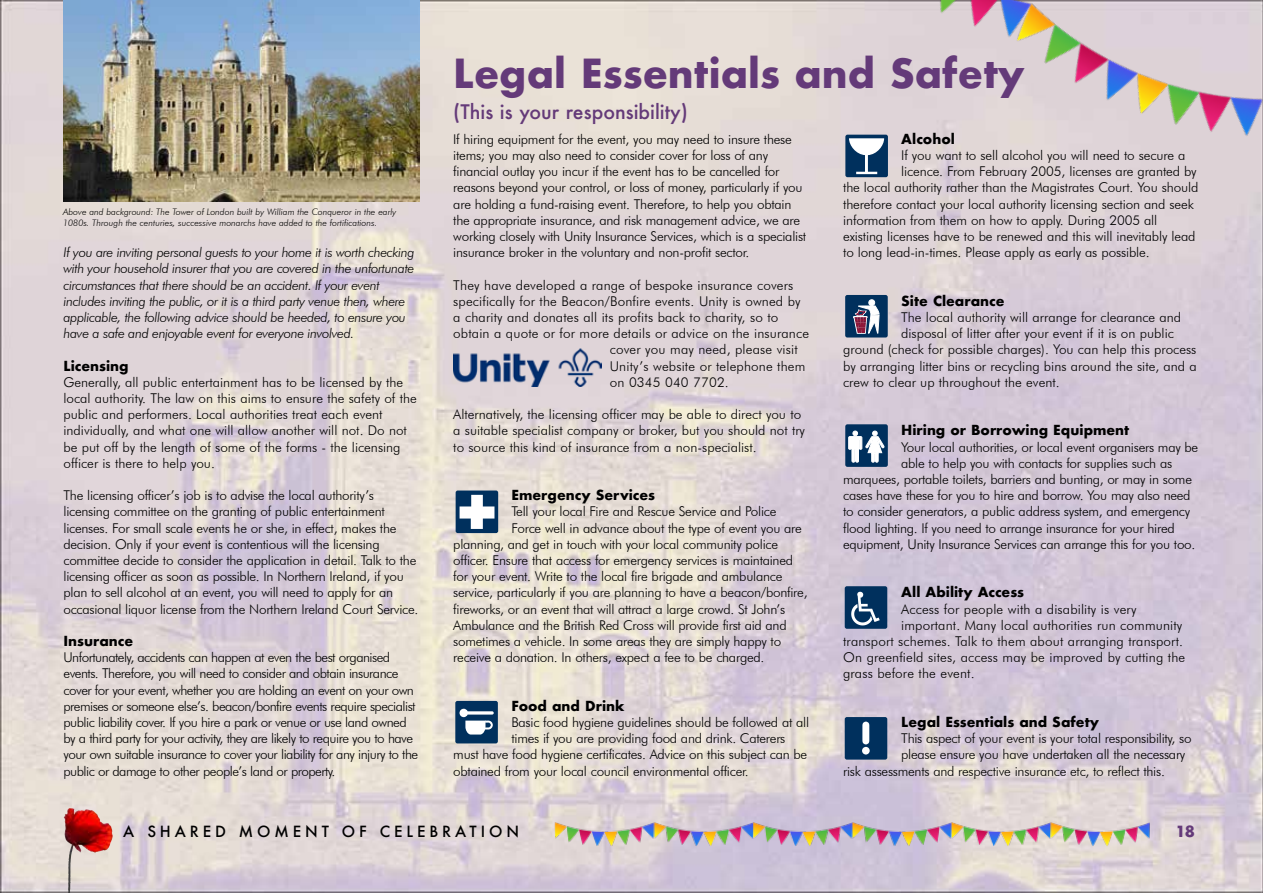
<style>
.page{position:relative;width:1263px;height:893px;background:#fff}
.page>*{position:absolute;margin:0;border:0;box-sizing:border-box;transform-origin:0 0}
.t1{font:700 39px "Futura";color:#643a79}
.t2{font:500 19.5px "Futura";color:#643a79}
.t3{font:500 15px "Futura";letter-spacing:.26em;color:#000}
.t4{font:700 15px "Futura";color:#643a79}
.t5{font:300 13.5px/16.2px "Futura BT";letter-spacing:-.02em;color:#000}
.t6{font:300 13.5px/16.2px "Futura BT";color:#000}
.t7{font:300 13.5px "Futura BT";letter-spacing:.01em;color:#000}
.t8{font:300 13.5px/16.2px "Futura BT";letter-spacing:-.04em;color:#000}
.t9{font:italic 300 13.5px/16.2px "Futura BT";letter-spacing:-.03em;color:#000}
.t10{font:700 13.5px "Futura";color:#000}
.t11{font:italic 300 9px/10.8px "Futura BT";color:#000}
</style>
<div class="page">
<img style="left:0;top:0;width:1263px;height:893px">
<div style="left:455px;top:701px;width:43px;height:42px;background:#00305d;border-radius:2px"></div>
<svg style="left:459px;top:709px;width:35px;height:25px"></svg>
<img style="left:454px;top:348px;width:147px;height:39px">
<div style="left:845px;top:586px;width:42px;height:43px;background:#00305d;border-radius:2px"></div>
<svg style="left:851px;top:592px;width:29px;height:33px"></svg>
<div style="left:845px;top:717px;width:42px;height:43px;background:#00305d;border-radius:2px"></div>
<svg style="left:862px;top:722px;width:8px;height:32px"></svg>
<div style="left:456px;top:490px;width:42px;height:43px;background:#00305d;border-radius:2px"></div>
<svg style="left:460px;top:495px;width:34px;height:34px"></svg>
<div style="left:845px;top:424px;width:43px;height:43px;background:#00305d;border-radius:2px"></div>
<svg style="left:849px;top:431px;width:35px;height:31px"></svg>
<div style="left:845px;top:295px;width:43px;height:42px;background:#00305d;border-radius:2px"></div>
<svg style="left:853px;top:315px;width:26px;height:19px"></svg>
<img style="left:64px;top:0;width:355px;height:202px">
<img style="left:786px;top:0;width:477px;height:315px">
<img style="left:64px;top:808px;width:8px;height:53px">
<img style="left:554px;top:820px;width:598px;height:28px">
<p class="t11" style="left:63px;top:207px;width:335px">Above and background: The Tower of London built by William the Conqueror in the early<br>1080s. Through the centuries, successive monarchs have added to the fortifications.</p>
<p class="t9" style="left:64px;top:244px;width:353px">If you are inviting personal guests to your home it is worth checking with your household insurer that you are covered in the unfortunate circumstances that there should be an accident. If your event includes inviting the public, or it is a third party venue then, where applicable, the following advice should be heeded, to ensure you have a safe and enjoyable event for everyone involved.</p>
<p class="t10" style="left:64px;top:356px;width:66px">Licensing</p>
<p class="t6" style="left:64px;top:374px;width:355px">Generally, all public entertainment has to be licensed by the local authority. The law on this aims to ensure the safety of the public and performers. Local authorities treat each event individually, and what one will allow another will not. Do not be put off by the length of some of the forms - the licensing officer is there to help you.</p>
<p class="t5" style="left:64px;top:487px;width:356px">The licensing officer’s job is to advise the local authority’s licensing committee on the granting of public entertainment licenses. For small scale events he or she, in effect, makes the decision. Only if your event is contentious will the licensing committee decide to consider the application in detail. Talk to the licensing officer as soon as possible. In Northern Ireland, if you plan to sell alcohol at an event, you will need to apply for an occasional liquor license from the Northern Ireland Court Service.</p>
<p class="t10" style="left:64px;top:631px;width:71px">Insurance</p>
<p class="t8" style="left:64px;top:649px;width:356px">Unfortunately, accidents can happen at even the best organised events. Therefore, you will need to consider and obtain insurance cover for your event, whether you are holding an event on your own premises or someone else’s. beacon/bonfire events require specialist public liability cover. If you hire a park or venue or use land owned by a third party for your activity, they are likely to require you to have your own suitable insurance to cover your liability for any injury to the public or damage to other people’s land or property.</p>
<h1 class="t1" style="left:453px;top:45px;width:573px">Legal Essentials and Safety</h1>
<h2 class="t2" style="left:453px;top:99px;width:236px">(This is your responsibility)</h2>
<p class="t5" style="left:453px;top:131px;width:354px">If hiring equipment for the event, you may need to insure these items; you may also need to consider cover for loss of any financial outlay you incur if the event has to be cancelled for reasons beyond your control, or loss of money, particularly if you are holding a fund-raising event. Therefore, to help you obtain the appropriate insurance, and risk management advice, we are working closely with Unity Insurance Services, which is a specialist insurance broker in the voluntary and non-profit sector.</p>
<p class="t7" style="left:453px;top:277px;width:341px">They have developed a range of bespoke insurance covers</p>
<p class="t7" style="left:453px;top:293px;width:349px">specifically for the Beacon/Bonfire events. Unity is owned by</p>
<p class="t7" style="left:453px;top:309px;width:327px">a charity and donates all its profits back to charity, so to</p>
<p class="t7" style="left:453px;top:325px;width:357px">obtain a quote or for more details or advice on the insurance</p>
<p class="t7" style="left:610px;top:341px;width:189px">cover you may need, please visit</p>
<p class="t7" style="left:610px;top:358px;width:197px">Unity’s website or telephone them</p>
<p class="t7" style="left:610px;top:374px;width:120px">on 0345 040 7702.</p>
<p class="t6" style="left:453px;top:406px;width:353px">Alternatively, the licensing officer may be able to direct you to a suitable specialist company or broker, but you should not try to source this kind of insurance from a non-specialist.</p>
<p class="t10" style="left:511px;top:485px;width:145px">Emergency Services</p>
<p class="t5" style="left:511px;top:503px;width:266px">Tell your local Fire and Rescue Service and Police</p>
<p class="t5" style="left:511px;top:520px;width:292px">Force well in advance about the type of event you are</p>
<p class="t5" style="left:453px;top:536px;width:326px">planning, and get in touch with your local community police</p>
<p class="t5" style="left:453px;top:552px;width:341px">officer. Ensure that access for emergency services is maintained</p>
<p class="t5" style="left:453px;top:568px;width:331px">for your event. Write to the local fire brigade and ambulance</p>
<p class="t5" style="left:453px;top:584px;width:356px">service, particularly if you are planning to have a beacon/bonfire,</p>
<p class="t5" style="left:453px;top:601px;width:333px">fireworks, or an event that will attract a large crowd. St John’s</p>
<p class="t5" style="left:453px;top:617px;width:335px">Ambulance and the British Red Cross will provide first aid and</p>
<p class="t5" style="left:453px;top:633px;width:329px">sometimes a vehicle. In some areas they are simply happy to</p>
<p class="t5" style="left:453px;top:649px;width:313px">receive a donation. In others, expect a fee to be charged.</p>
<p class="t10" style="left:511px;top:696px;width:115px">Food and Drink</p>
<p class="t5" style="left:511px;top:714px;width:299px">Basic food hygiene guidelines should be followed at all</p>
<p class="t5" style="left:511px;top:730px;width:276px">times if you are providing food and drink. Caterers</p>
<p class="t5" style="left:453px;top:746px;width:355px">must have food hygiene certificates. Advice on this subject can be</p>
<p class="t5" style="left:453px;top:763px;width:297px">obtained from your local council environmental officer.</p>
<p class="t10" style="left:901px;top:129px;width:55px">Alcohol</p>
<p class="t5" style="left:901px;top:147px;width:286px">If you want to sell alcohol you will need to secure a</p>
<p class="t5" style="left:901px;top:163px;width:297px">licence. From February 2005, licenses are granted by</p>
<p class="t5" style="left:843px;top:179px;width:357px">the local authority rather than the Magistrates Court. You should</p>
<p class="t5" style="left:843px;top:196px;width:352px">therefore contact your local authority licensing section and seek</p>
<p class="t5" style="left:843px;top:212px;width:316px">information from them on how to apply. During 2005 all</p>
<p class="t5" style="left:843px;top:228px;width:354px">existing licenses have to be renewed and this will inevitably lead</p>
<p class="t5" style="left:843px;top:244px;width:308px">to long lead-in-times. Please apply as early as possible.</p>
<p class="t10" style="left:901px;top:291px;width:105px">Site Clearance</p>
<p class="t6" style="left:901px;top:309px;width:281px">The local authority will arrange for clearance and</p>
<p class="t6" style="left:901px;top:325px;width:274px">disposal of litter after your event if it is on public</p>
<p class="t6" style="left:843px;top:341px;width:355px">ground (check for possible charges). You can help this process</p>
<p class="t6" style="left:843px;top:358px;width:355px">by arranging litter bins or recycling bins around the site, and a</p>
<p class="t6" style="left:843px;top:374px;width:218px">crew to clear up throughout the event.</p>
<p class="t10" style="left:901px;top:421px;width:230px">Hiring or Borrowing Equipment</p>
<p class="t5" style="left:901px;top:439px;width:299px">Your local authorities, or local event organisers may be</p>
<p class="t5" style="left:901px;top:455px;width:272px">able to help you with contacts for supplies such as</p>
<p class="t5" style="left:843px;top:471px;width:350px">marquees, portable toilets, barriers and bunting, or may in some</p>
<p class="t5" style="left:843px;top:487px;width:349px">cases have these for you to hire and borrow. You may also need</p>
<p class="t5" style="left:843px;top:503px;width:348px">to consider generators, a public address system, and emergency</p>
<p class="t5" style="left:843px;top:520px;width:333px">flood lighting. If you need to arrange insurance for your hired</p>
<p class="t5" style="left:843px;top:536px;width:354px">equipment, Unity Insurance Services can arrange this for you too.</p>
<p class="t10" style="left:901px;top:583px;width:124px">All Ability Access</p>
<p class="t7" style="left:901px;top:601px;width:237px">Access for people with a disability is very</p>
<p class="t7" style="left:901px;top:617px;width:283px">important. Many local authorities run community</p>
<p class="t7" style="left:843px;top:633px;width:341px">transport schemes. Talk to them about arranging transport.</p>
<p class="t7" style="left:843px;top:649px;width:344px">On greenfield sites, access may be improved by cutting the</p>
<p class="t7" style="left:843px;top:665px;width:133px">grass before the event.</p>
<p class="t10" style="left:901px;top:712px;width:199px">Legal Essentials and Safety</p>
<p class="t5" style="left:901px;top:730px;width:292px">This aspect of your event is your total responsibility, so</p>
<p class="t5" style="left:901px;top:746px;width:286px">please ensure you have undertaken all the necessary</p>
<p class="t5" style="left:843px;top:763px;width:323px">risk assessments and respective insurance etc, to reflect this.</p>
<p class="t3" style="left:123px;top:821px;width:397px">A SHARED MOMENT OF CELEBRATION</p>
<p class="t4" style="left:1175px;top:820px;width:21px">18</p>
</div>
